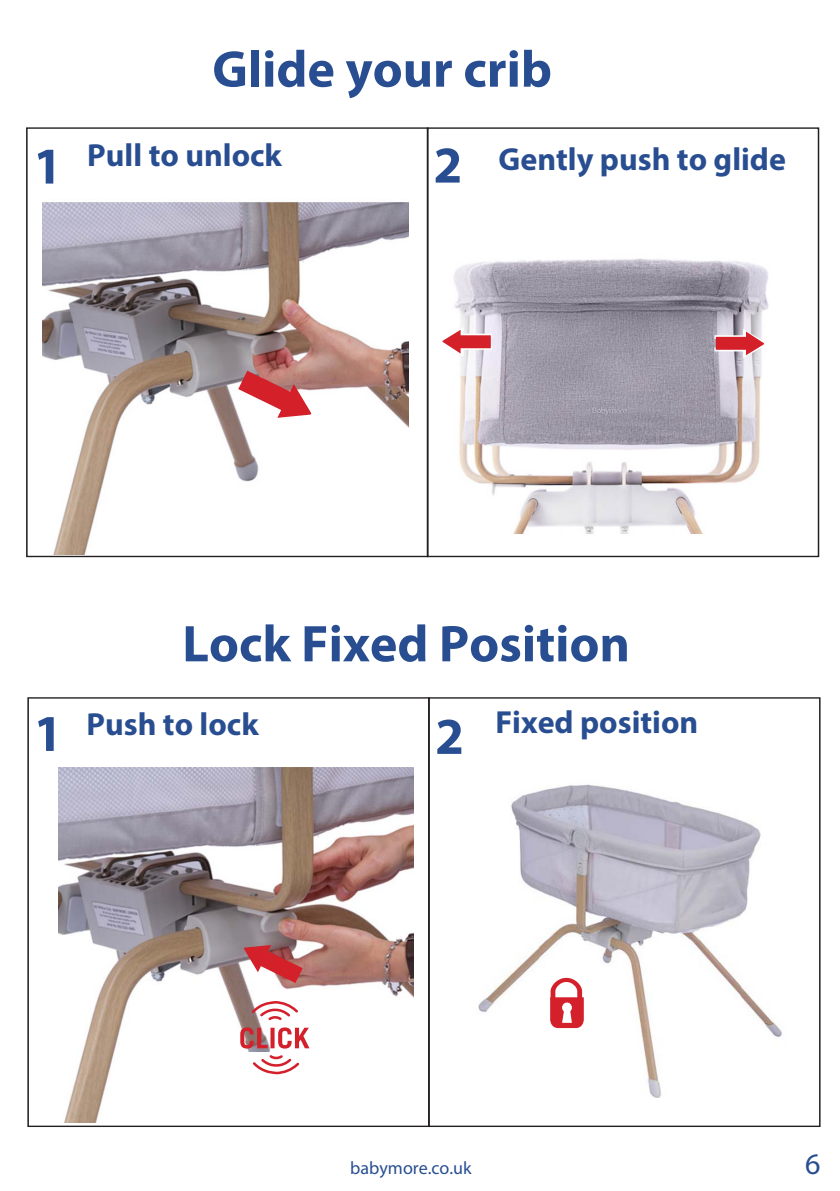
<style>
.page{position:relative;width:840px;height:1191px;background:#fff}
.page>*{position:absolute;margin:0;border:0;box-sizing:border-box;transform-origin:0 0}
.t1{font:700 52px "Myriad Pro";color:#284e91}
.t2{font:700 32px "Myriad Pro";color:#284e91}
.t3{font:30px "Myriad Pro";color:#284e91}
.t4{font:18px "Myriad Pro";color:#284e91}
.s1{font-size:52px}
</style>
<div class="page">
<img style="left:478px;top:784px;width:304px;height:314px">
<img style="left:58px;top:768px;width:355px;height:354px">
<img style="left:421px;top:193px;width:377px;height:365px">
<img style="left:43px;top:202px;width:365px;height:352px">
<svg style="left:238px;top:371px;width:73px;height:47px"></svg>
<div style="left:148px;top:1052px;width:223px;height:37px;background:#fff"></div>
<svg style="left:240px;top:1001px;width:69px;height:73px"></svg>
<svg style="left:544px;top:974px;width:44px;height:59px"></svg>
<svg style="left:244px;top:945px;width:58px;height:38px"></svg>
<svg style="left:439px;top:324px;width:56px;height:36px"></svg>
<svg style="left:710px;top:325px;width:56px;height:36px;background:#d199a2"></svg>
<h1 class="t1" style="left:212px;top:35px;width:341px">Glide your crib</h1>
<p class="t2" style="left:87px;top:135px;width:196px">Pull to unlock</p>
<h1 class="t1" style="left:33px;top:132px;width:30px">1</h1>
<p class="t2" style="left:433px;top:138px;width:354px"><span class="s1">2</span> Gently push to glide</p>
<h1 class="t1" style="left:182px;top:610px;width:449px">Lock Fixed Position</h1>
<p class="t2" style="left:86px;top:703px;width:174px">Push to lock</p>
<p class="t2" style="left:495px;top:701px;width:204px">Fixed position</p>
<h1 class="t1" style="left:34px;top:699px;width:30px">1</h1>
<h1 class="t1" style="left:435px;top:702px;width:30px">2</h1>
<p class="t4" style="left:350px;top:1156px;width:123px">babymore.co.uk</p>
<p class="t3" style="left:804px;top:1145px;width:17px">6</p>
</div>
